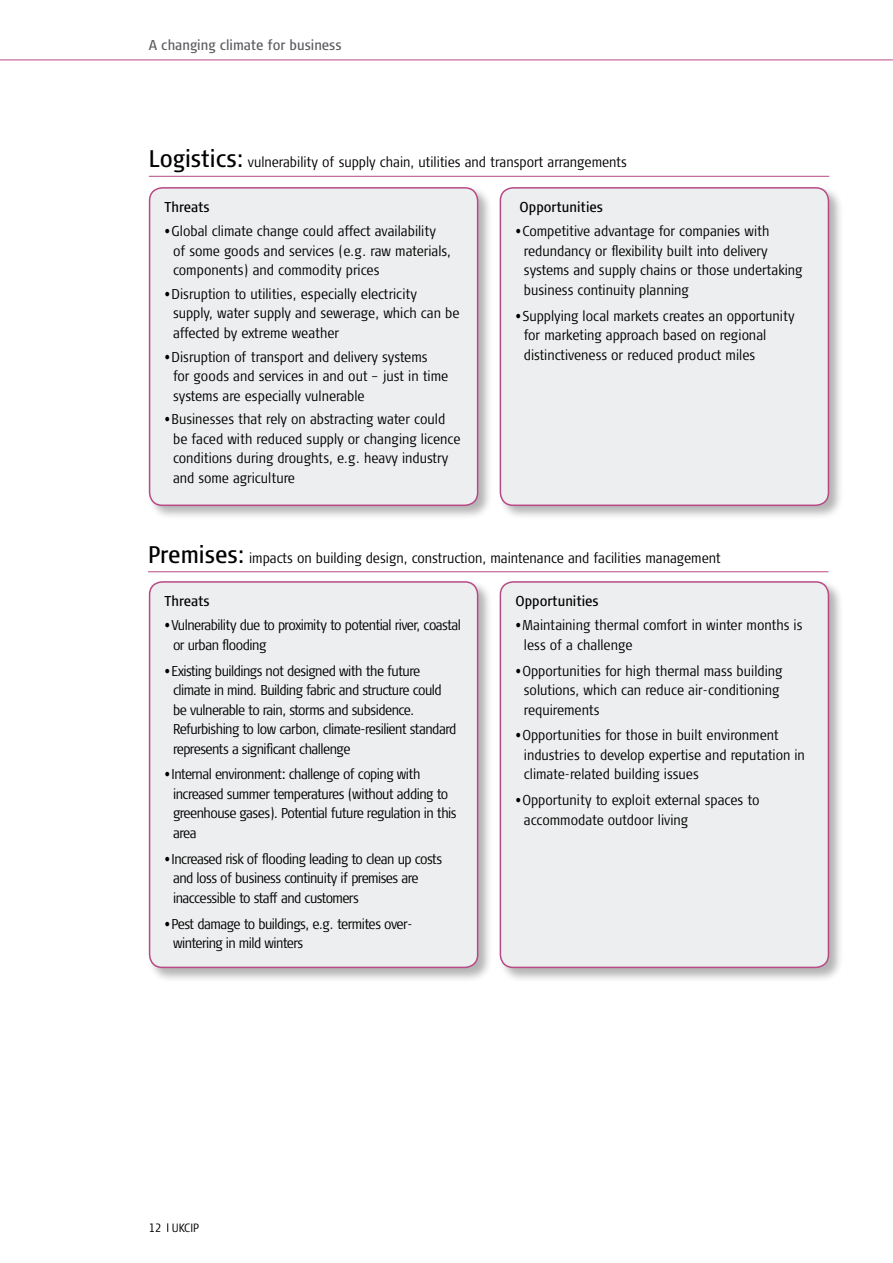
<style>
.page{position:relative;width:893px;height:1263px;background:#fff}
.page>*{position:absolute;margin:0;border:0;box-sizing:border-box;transform-origin:0 0}
.t1{font:300 14.25px/19.5px "Signa Cond Column";letter-spacing:-.01em;color:#000}
.t2{font:300 14.25px/19.5px "Signa Cond Column";letter-spacing:-.035em;color:#000}
.t3{font:14.25px "Signa Cond Column";color:#000}
.t4{font:14.25px "Signa Cond Column";color:#5c5b60}
.t5{font:300 12px "Signa Cond Column";color:#000}
.s1{font-weight:400;font-size:24px}
</style>
<div class="page">
<hr style="left:0;top:60px;width:893px;height:1px;background:#b74986">
<hr style="left:148px;top:571px;width:680px;height:1px;background:#b74986">
<div style="left:147px;top:579px;width:346px;height:404px;background:#000;opacity:.3"></div>
<div style="left:150px;top:582px;width:328px;height:385px;background:#edeeef;border-radius:13px"></div>
<div style="left:149px;top:581px;width:329px;height:387px;border:2px solid #b74986;border-radius:13px"></div>
<div style="left:498px;top:579px;width:346px;height:404px;background:#000;opacity:.3"></div>
<div style="left:500px;top:582px;width:328px;height:385px;background:#edeeef;border-radius:13px"></div>
<div style="left:500px;top:581px;width:329px;height:387px;border:2px solid #b74986;border-radius:13px"></div>
<hr style="left:149px;top:176px;width:680px;height:1px;background:#b74986">
<div style="left:147px;top:185px;width:346px;height:336px;background:#000;opacity:.3"></div>
<div style="left:150px;top:188px;width:328px;height:317px;background:#edeeef;border-radius:13px"></div>
<div style="left:149px;top:187px;width:329px;height:319px;border:2px solid #b74986;border-radius:13px"></div>
<div style="left:498px;top:185px;width:346px;height:336px;background:#000;opacity:.3"></div>
<div style="left:500px;top:188px;width:328px;height:317px;background:#edeeef;border-radius:13px"></div>
<div style="left:500px;top:187px;width:329px;height:319px;border:2px solid #b74986;border-radius:13px"></div>
<p class="t4" style="left:149px;top:37px;width:194px">A changing climate for business</p>
<p class="t1" style="left:149px;top:153px;width:480px"><span class="s1">Logistics:</span> vulnerability of supply chain, utilities and transport arrangements</p>
<p class="t3" style="left:165px;top:200px;width:47px">Threats</p>
<p class="t1" style="left:173px;top:222px;width:280px;text-indent:-9px">• Global climate change could affect availability of some goods and services (e.g. raw materials, components) and commodity prices</p>
<p class="t1" style="left:173px;top:284px;width:288px;text-indent:-9px">• Disruption to utilities, especially electricity supply, water supply and sewerage, which can be affected by extreme weather</p>
<p class="t1" style="left:173px;top:347px;width:277px;text-indent:-9px">• Disruption of transport and delivery systems<br>for goods and services in and out – just in time systems are especially vulnerable</p>
<p class="t1" style="left:173px;top:410px;width:289px;text-indent:-9px">• Businesses that rely on abstracting water could be faced with reduced supply or changing licence conditions during droughts, e.g. heavy industry and some agriculture</p>
<p class="t3" style="left:520px;top:200px;width:85px">Opportunities</p>
<p class="t1" style="left:524px;top:222px;width:280px;text-indent:-9px">• Competitive advantage for companies with redundancy or flexibility built into delivery systems and supply chains or those undertaking business continuity planning</p>
<p class="t1" style="left:524px;top:306px;width:272px;text-indent:-9px">• Supplying local markets creates an opportunity for marketing approach based on regional distinctiveness or reduced product miles</p>
<p class="t1" style="left:148px;top:548px;width:574px"><span class="s1">Premises:</span> impacts on building design, construction, maintenance and facilities management</p>
<p class="t3" style="left:165px;top:594px;width:47px">Threats</p>
<p class="t2" style="left:173px;top:616px;width:289px;text-indent:-9px">• Vulnerability due to proximity to potential river, coastal or urban flooding</p>
<p class="t2" style="left:173px;top:661px;width:285px;text-indent:-9px">• Existing buildings not designed with the future climate in mind. Building fabric and structure could be vulnerable to rain, storms and subsidence.<br>Refurbishing to low carbon, climate-resilient standard represents a significant challenge</p>
<p class="t2" style="left:173px;top:765px;width:285px;text-indent:-9px">• Internal environment: challenge of coping with increased summer temperatures (without adding to greenhouse gases). Potential future regulation in this area</p>
<p class="t2" style="left:173px;top:849px;width:271px;text-indent:-9px">• Increased risk of flooding leading to clean up costs and loss of business continuity if premises are inaccessible to staff and customers</p>
<p class="t2" style="left:173px;top:914px;width:241px;text-indent:-9px">• Pest damage to buildings, e.g. termites over&shy;wintering in mild winters</p>
<p class="t3" style="left:515px;top:594px;width:85px">Opportunities</p>
<p class="t1" style="left:524px;top:616px;width:280px;text-indent:-9px">• Maintaining thermal comfort in winter months is less of a challenge</p>
<p class="t1" style="left:524px;top:661px;width:260px;text-indent:-9px">• Opportunities for high thermal mass building solutions, which can reduce air-conditioning requirements</p>
<p class="t1" style="left:524px;top:726px;width:283px;text-indent:-9px">• Opportunities for those in built environment industries to develop expertise and reputation in climate-related building issues</p>
<p class="t1" style="left:524px;top:791px;width:237px;text-indent:-9px">• Opportunity to exploit external spaces to accommodate outdoor living</p>
<p class="t5" style="left:149px;top:1221px;width:52px">12 UKCIP</p>
</div>
